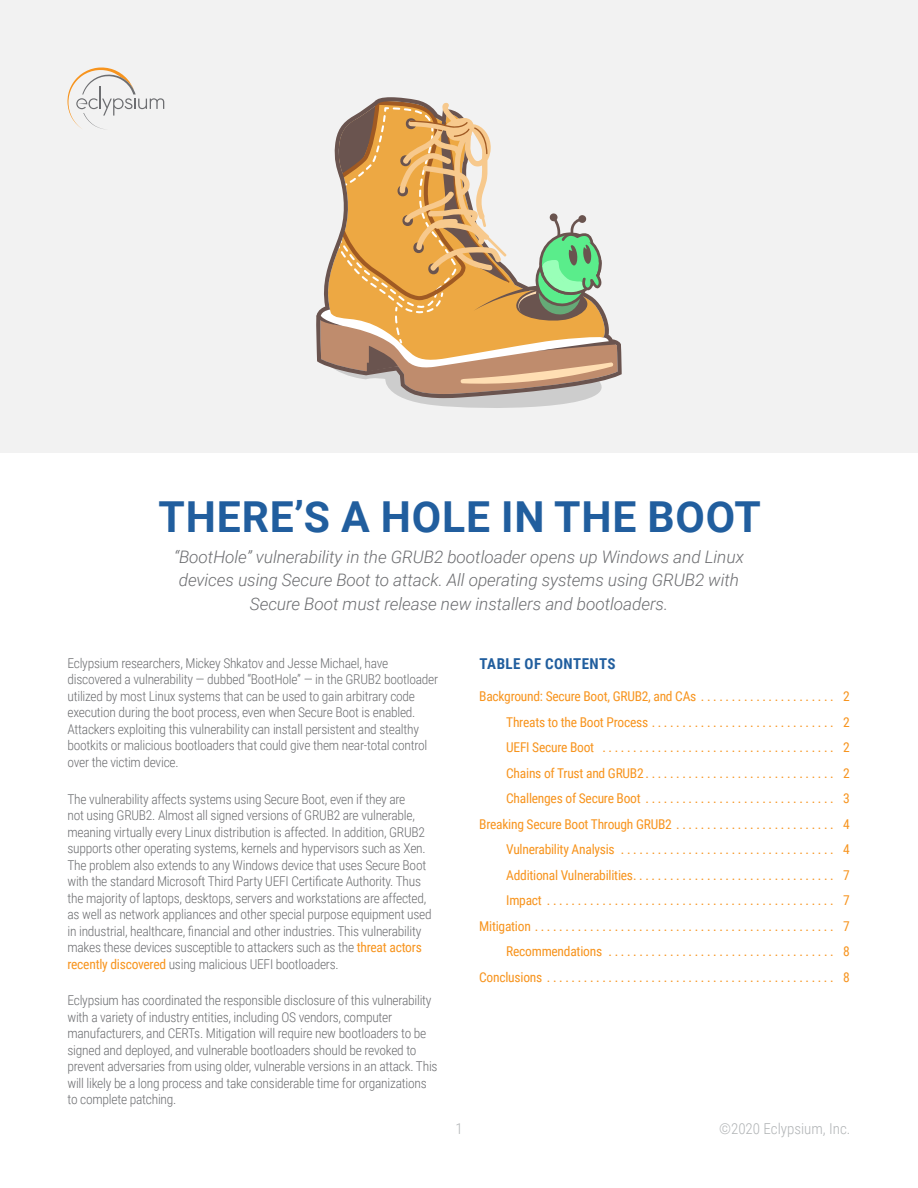
<style>
.page{position:relative;width:918px;height:1188px;background:#fff}
.page>*{position:absolute;margin:0;border:0;box-sizing:border-box;transform-origin:0 0}
.t1{font:700 42.75px "Roboto";letter-spacing:.02em;color:#215e9e}
.t2{font:italic 300 17.25px/23.4px "Roboto";letter-spacing:-.005em;color:#6d6e71;text-align:center}
.t3{font:300 15px "Roboto Condensed";color:#b1b4b6}
.t4{font:700 15px "Roboto Condensed";letter-spacing:.03em;color:#215e9e}
.t5{font:300 13.5px/16.5px "Roboto Condensed";letter-spacing:-.02em;color:#6d6e71}
.t6{font:13.5px/25.5px "Roboto Condensed";letter-spacing:-.02em;color:#f7941e;text-align:right}
.s1{font-weight:400;color:#f7941e}
</style>
<div class="page">
<div style="left:0;top:0;width:918px;height:453px;background:#f2f2f2"></div>
<svg style="left:68px;top:68px;width:96px;height:62px"></svg>
<svg style="left:317px;top:99px;width:301px;height:309px"></svg>
<h1 class="t1" style="left:159px;top:487px;width:604px">THERE’S A HOLE IN THE BOOT</h1>
<p class="t2" style="left:174px;top:545px;width:571px">“BootHole” vulnerability in the GRUB2 bootloader opens up Windows and Linux devices using Secure Boot to attack. All operating systems using GRUB2 with<br>Secure Boot must release new installers and bootloaders.</p>
<p class="t5" style="left:68px;top:654px;width:372px">Eclypsium researchers, Mickey Shkatov and Jesse Michael, have discovered a vulnerability — dubbed “BootHole” — in the GRUB2 bootloader utilized by most Linux systems that can be used to gain arbitrary code execution during the boot process, even when Secure Boot is enabled.<br>Attackers exploiting this vulnerability can install persistent and stealthy bootkits or malicious bootloaders that could give them near-total control over the victim device.</p>
<p class="t5" style="left:68px;top:790px;width:366px">The vulnerability affects systems using Secure Boot, even if they are<br>not using GRUB2. Almost all signed versions of GRUB2 are vulnerable, meaning virtually every Linux distribution is affected. In addition, GRUB2 supports other operating systems, kernels and hypervisors such as Xen.<br>The problem also extends to any Windows device that uses Secure Boot with the standard Microsoft Third Party UEFI Certificate Authority. Thus the majority of laptops, desktops, servers and workstations are affected, as well as network appliances and other special purpose equipment used in industrial, healthcare, financial and other industries. This vulnerability makes these devices susceptible to attackers such as the <span class="s1">threat actors recently discovered</span> using malicious UEFI bootloaders.</p>
<p class="t5" style="left:68px;top:992px;width:372px">Eclypsium has coordinated the responsible disclosure of this vulnerability with a variety of industry entities, including OS vendors, computer manufacturers, and CERTs. Mitigation will require new bootloaders to be signed and deployed, and vulnerable bootloaders should be revoked to prevent adversaries from using older, vulnerable versions in an attack. This will likely be a long process and take considerable time for organizations to complete patching.</p>
<p class="t4" style="left:480px;top:653px;width:138px">TABLE OF CONTENTS</p>
<p class="t6" style="left:479px;top:683px;width:372px">Background: Secure Boot, GRUB2, and CAs . . . . . . . . . . . . . . . . . . . . . . 2<br>Threats to the Boot Process . . . . . . . . . . . . . . . . . . . . . . . . . . . . . . 2<br>UEFI Secure Boot . . . . . . . . . . . . . . . . . . . . . . . . . . . . . . . . . . . . . . 2<br>Chains of Trust and GRUB2 . . . . . . . . . . . . . . . . . . . . . . . . . . . . . . . 2<br>Challenges of Secure Boot . . . . . . . . . . . . . . . . . . . . . . . . . . . . . . . 3<br>Breaking Secure Boot Through GRUB2 . . . . . . . . . . . . . . . . . . . . . . . . . . 4<br>Vulnerability Analysis . . . . . . . . . . . . . . . . . . . . . . . . . . . . . . . . . . . 4<br>Additional Vulnerabilities . . . . . . . . . . . . . . . . . . . . . . . . . . . . . . . . . 7<br>Impact . . . . . . . . . . . . . . . . . . . . . . . . . . . . . . . . . . . . . . . . . . . . . . . 7<br>Mitigation . . . . . . . . . . . . . . . . . . . . . . . . . . . . . . . . . . . . . . . . . . . . . . . . . 7<br>Recommendations . . . . . . . . . . . . . . . . . . . . . . . . . . . . . . . . . . . . . 8<br>Conclusions . . . . . . . . . . . . . . . . . . . . . . . . . . . . . . . . . . . . . . . . . . . . . . . 8</p>
<p class="t3" style="left:455px;top:1118px;width:9px">1</p>
<p class="t3" style="left:719px;top:1118px;width:133px">©2020 Eclypsium, Inc.</p>
</div>
